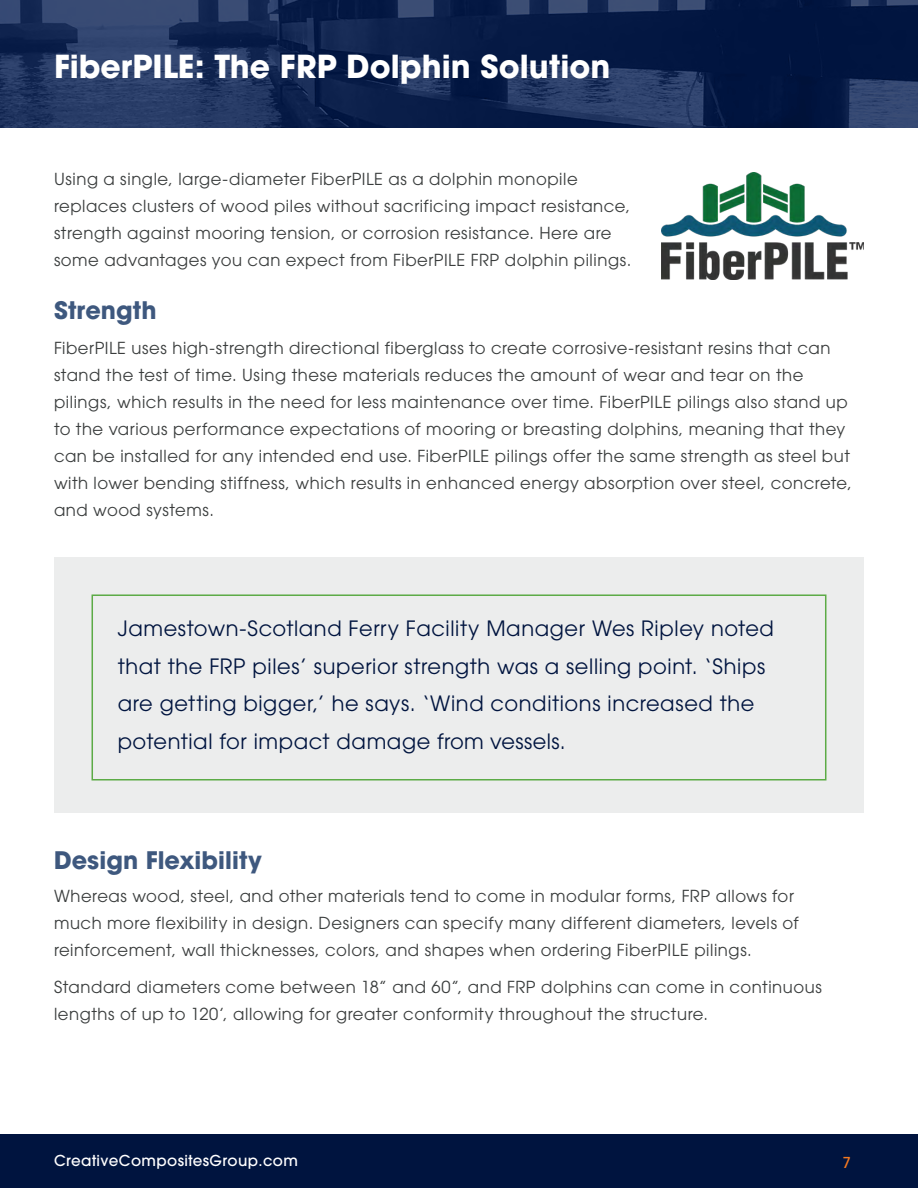
<style>
.page{position:relative;width:918px;height:1188px;background:#fff}
.page>*{position:absolute;margin:0;border:0;box-sizing:border-box;transform-origin:0 0}
.t1{font:700 31.5px "ITC Avant Garde Pro";color:#fff}
.t2{font:700 24px "ITC Avant Garde Pro";color:#3e587e}
.Intro_Body{font:21px/37.5px "ITC Avant Garde Pro";letter-spacing:.03em;color:#00143f}
.body{font:16.5px/27px "ITC Avant Garde Pro";letter-spacing:.035em;color:#3a3d3d}
.t3{font:500 15px "ITC Avant Garde Pro";letter-spacing:.025em;color:#fff}
.t4{font:500 15px "ITC Avant Garde Pro";color:#f47920}
</style>
<div class="page">
<div style="left:0;top:1134px;width:918px;height:54px;background:#00143f"></div>
<img style="left:0;top:0;width:918px;height:128px">
<div style="left:54px;top:557px;width:810px;height:256px;background:#eceded"></div>
<div style="left:92px;top:594px;width:734px;height:187px;border:2px solid #5cab46"></div>
<img style="left:661px;top:172px;width:203px;height:108px">
<p class="t1" style="left:54px;top:45px;width:558px">FiberPILE: The FRP Dolphin Solution</p>
<p class="body" style="left:54px;top:165px;width:579px">Using a single, large-diameter FiberPILE as a dolphin monopile replaces clusters of wood piles without sacrificing impact resistance, strength against mooring tension, or corrosion resistance. Here are some advantages you can expect from FiberPILE FRP dolphin pilings.</p>
<p class="t2" style="left:54px;top:294px;width:104px">Strength</p>
<p class="body" style="left:54px;top:335px;width:800px">FiberPILE uses high-strength directional fiberglass to create corrosive-resistant resins that can stand the test of time. Using these materials reduces the amount of wear and tear on the pilings, which results in the need for less maintenance over time. FiberPILE pilings also stand up to the various performance expectations of mooring or breasting dolphins, meaning that they can be installed for any intended end use. FiberPILE pilings offer the same strength as steel but with lower bending stiffness, which results in enhanced energy absorption over steel, concrete, and wood systems.</p>
<p class="Intro_Body" style="left:118px;top:610px;width:658px">Jamestown-Scotland Ferry Facility Manager Wes Ripley noted that the FRP piles’ superior strength was a selling point. ‘Ships are getting bigger,’ he says. ‘Wind conditions increased the potential for impact damage from vessels.</p>
<p class="t2" style="left:54px;top:844px;width:209px">Design Flexibility</p>
<p class="body" style="left:54px;top:882px;width:746px">Whereas wood, steel, and other materials tend to come in modular forms, FRP allows for much more flexibility in design. Designers can specify many different diameters, levels of reinforcement, wall thicknesses, colors, and shapes when ordering FiberPILE pilings.</p>
<p class="body" style="left:54px;top:974px;width:769px">Standard diameters come between 18” and 60”, and FRP dolphins can come in continuous lengths of up to 120’, allowing for greater conformity throughout the structure.</p>
<p class="t3" style="left:54px;top:1151px;width:245px">CreativeCompositesGroup.com</p>
<p class="t4" style="left:842px;top:1153px;width:10px">7</p>
</div>
